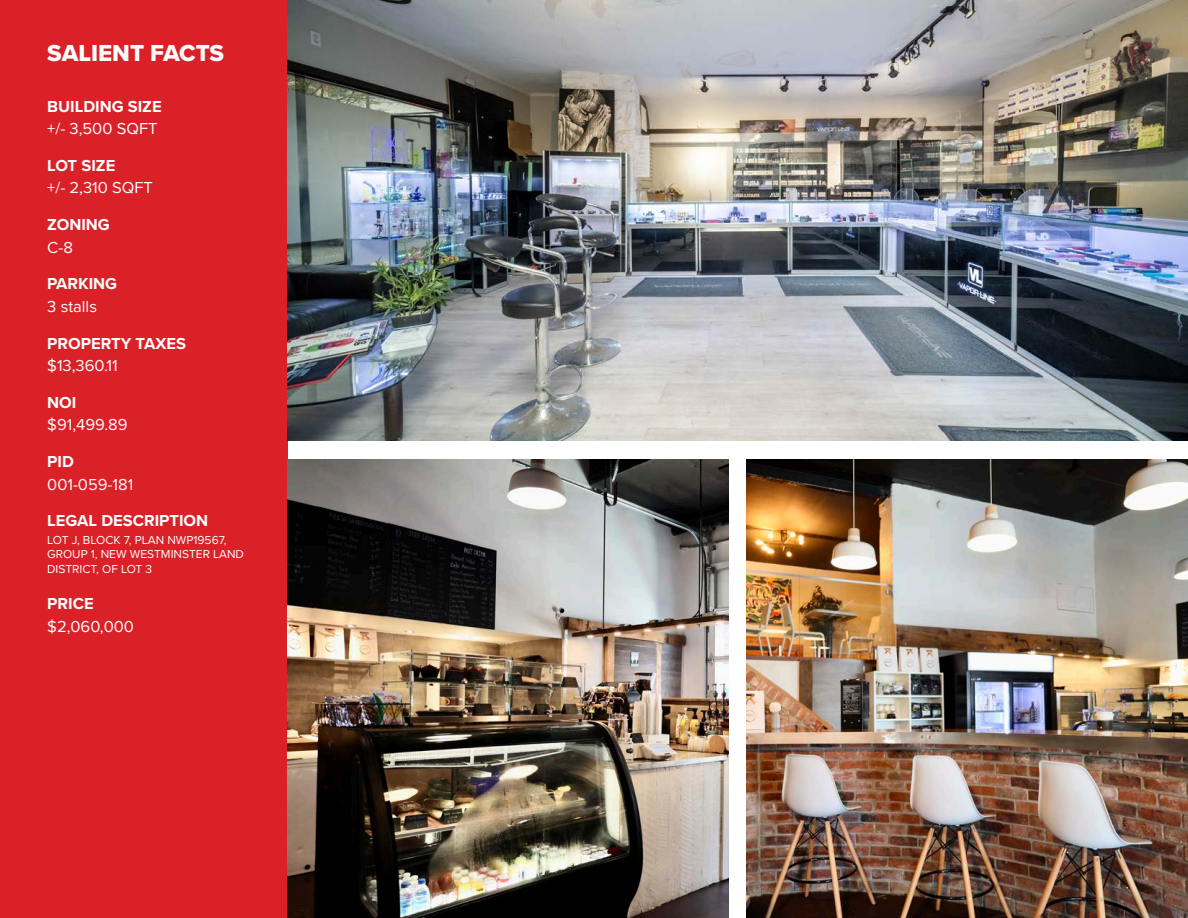
<style>
.page{position:relative;width:1188px;height:918px;background:#fff}
.page>*{position:absolute;margin:0;border:0;box-sizing:border-box;transform-origin:0 0}
.Street_Title{font:24px "Proxima Nova Extrabld";color:#fff}
.Details{font:16.5px "Proxima Nova";color:#fff}
.Details_Title{font:700 16.5px "Proxima Nova";color:#fff}
.Details-2{font:12px/14.4px "Proxima Nova";color:#fff}
</style>
<div class="page">
<div style="left:0;top:0;width:287px;height:918px;background:#da2128"></div>
<img style="left:287px;top:0;width:901px;height:441px">
<img style="left:287px;top:459px;width:442px;height:459px">
<img style="left:747px;top:459px;width:441px;height:459px">
<p class="Street_Title" style="left:47px;top:35px;width:178px">SALIENT FACTS</p>
<p class="Details_Title" style="left:47px;top:96px;width:116px">BUILDING SIZE</p>
<p class="Details" style="left:47px;top:119px;width:112px">+/- 3,500 SQFT</p>
<p class="Details_Title" style="left:47px;top:155px;width:70px">LOT SIZE</p>
<p class="Details" style="left:47px;top:178px;width:107px">+/- 2,310 SQFT</p>
<p class="Details_Title" style="left:47px;top:215px;width:64px">ZONING</p>
<p class="Details" style="left:47px;top:237px;width:27px">C-8</p>
<p class="Details_Title" style="left:47px;top:274px;width:71px">PARKING</p>
<p class="Details" style="left:47px;top:296px;width:51px">3 stalls</p>
<p class="Details_Title" style="left:47px;top:333px;width:140px">PROPERTY TAXES</p>
<p class="Details" style="left:47px;top:356px;width:72px">$13,360.11</p>
<p class="Details_Title" style="left:47px;top:392px;width:31px">NOI</p>
<p class="Details" style="left:47px;top:415px;width:82px">$91,499.89</p>
<p class="Details_Title" style="left:47px;top:452px;width:28px">PID</p>
<p class="Details" style="left:47px;top:474px;width:88px">001-059-181</p>
<p class="Details_Title" style="left:47px;top:511px;width:163px">LEGAL DESCRIPTION</p>
<p class="Details-2" style="left:47px;top:533px;width:198px">LOT J, BLOCK 7, PLAN NWP19567,<br>GROUP 1, NEW WESTMINSTER LAND<br>DISTRICT, OF LOT 3</p>
<p class="Details_Title" style="left:47px;top:594px;width:48px">PRICE</p>
<p class="Details" style="left:47px;top:617px;width:88px">$2,060,000</p>
</div>
